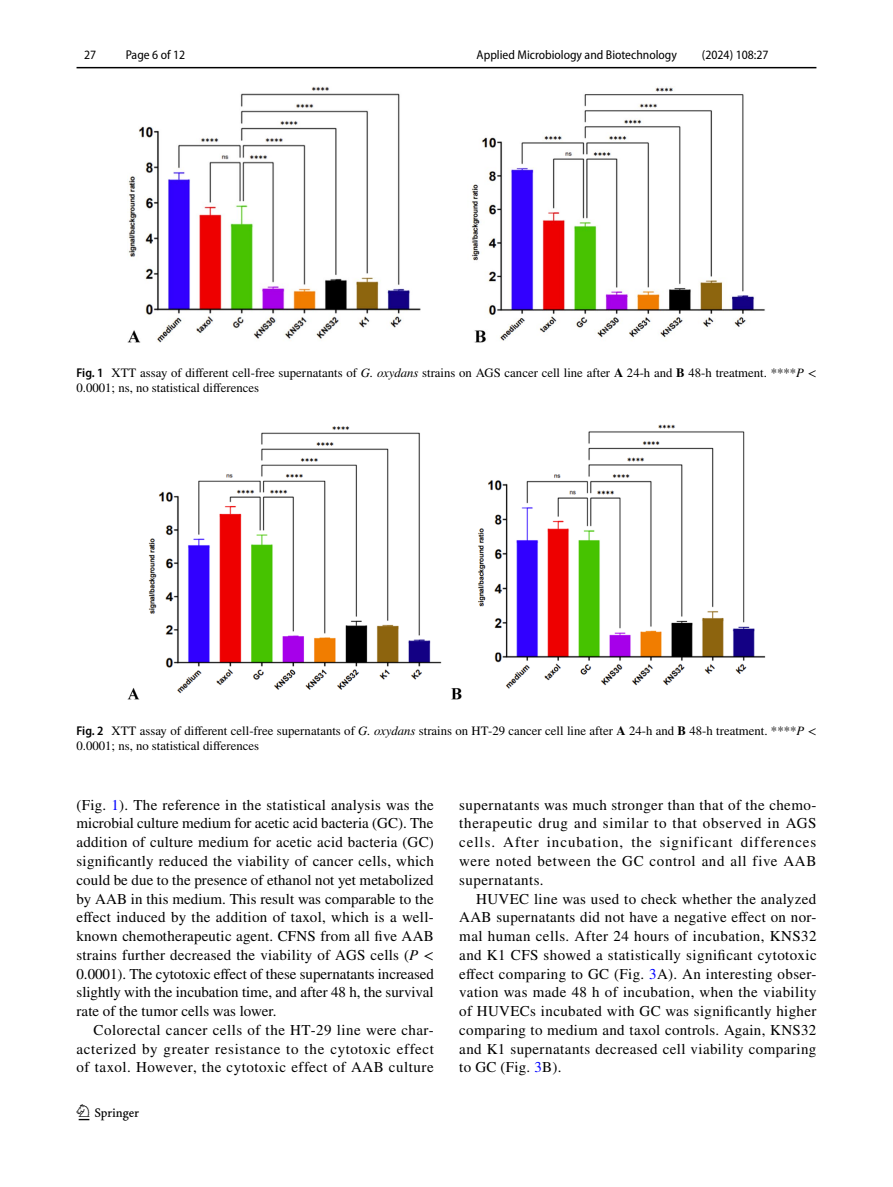
<style>
.page{position:relative;width:893px;height:1187px;background:#fff}
.page>*{position:absolute;margin:0;border:0;box-sizing:border-box;transform-origin:0 0}
.t1{font:22.5px "Springnew Regular 2";color:#000}
.t2{font:15px/18.8px "STIX";letter-spacing:.025em;color:#000;text-align:justify}
.t3{font:12.75px/15px "STIX";color:#000}
.t4{font:semi-condensed 12.75px "Myriad Pro";color:#000}
.s1{font-family:"Myriad Pro";font-weight:600;font-stretch:semi-condensed}
.s2{font-style:italic}
.s3{font-weight:700}
.s4{color:#00f}
</style>
<div class="page">
<hr style="left:77px;top:67px;width:739px;height:1px;background:#000">
<img style="left:128px;top:87px;width:637px;height:255px">
<img style="left:128px;top:424px;width:637px;height:275px">
<p class="t4" style="left:84px;top:48px;width:14px">27</p>
<p class="t4" style="left:126px;top:48px;width:61px">Page 6 of 12</p>
<p class="t4" style="left:477px;top:48px;width:202px">Applied Microbiology and Biotechnology</p>
<p class="t4" style="left:702px;top:48px;width:68px">(2024) 108:27</p>
<p class="t3" style="left:77px;top:366px;width:741px"><span class="s1">Fig. 1</span> XTT assay of different cell-free supernatants of <span class="s2">G. oxydans</span> strains on AGS cancer cell line after <span class="s3">A</span> 24-h and <span class="s3">B</span> 48-h treatment. ****<span class="s2">P</span> &lt;<br>0.0001; ns, no statistical differences</p>
<p class="t3" style="left:77px;top:723px;width:741px"><span class="s1">Fig. 2</span> XTT assay of different cell-free supernatants of <span class="s2">G. oxydans</span> strains on HT-29 cancer cell line after <span class="s3">A</span> 24-h and <span class="s3">B</span> 48-h treatment. ****<span class="s2">P</span> &lt;<br>0.0001; ns, no statistical differences</p>
<p class="t2" style="left:77px;top:796px;width:359px">(Fig. <span class="s4">1</span>). The reference in the statistical analysis was the microbial culture medium for acetic acid bacteria (GC). The addition of culture medium for acetic acid bacteria (GC) significantly reduced the viability of cancer cells, which could be due to the presence of ethanol not yet metabolized by AAB in this medium. This result was comparable to the effect induced by the addition of taxol, which is a well&shy;known chemotherapeutic agent. CFNS from all five AAB strains further decreased the viability of AGS cells (<span class="s2">P</span> &lt; 0.0001). The cytotoxic effect of these supernatants increased slightly with the incubation time, and after 48 h, the survival rate of the tumor cells was lower.</p>
<p class="t2" style="left:77px;top:1021px;width:359px;text-indent:17px">Colorectal cancer cells of the HT-29 line were char&shy;acterized by greater resistance to the cytotoxic effect of taxol. However, the cytotoxic effect of AAB culture</p>
<h1 class="t1" style="left:79px;top:1104px;width:62px">1 3</h1>
<p class="t2" style="left:459px;top:796px;width:359px">supernatants was much stronger than that of the chemo&shy;therapeutic drug and similar to that observed in AGS cells. After incubation, the significant differences were noted between the GC control and all five AAB supernatants.</p>
<p class="t2" style="left:459px;top:890px;width:359px;text-indent:17px">HUVEC line was used to check whether the analyzed AAB supernatants did not have a negative effect on nor&shy;mal human cells. After 24 hours of incubation, KNS32 and K1 CFS showed a statistically significant cytotoxic effect comparing to GC (Fig. <span class="s4">3</span>A). An interesting obser&shy;vation was made 48 h of incubation, when the viability of HUVECs incubated with GC was significantly higher comparing to medium and taxol controls. Again, KNS32 and K1 supernatants decreased cell viability comparing to GC (Fig. <span class="s4">3</span>B).</p>
</div>
